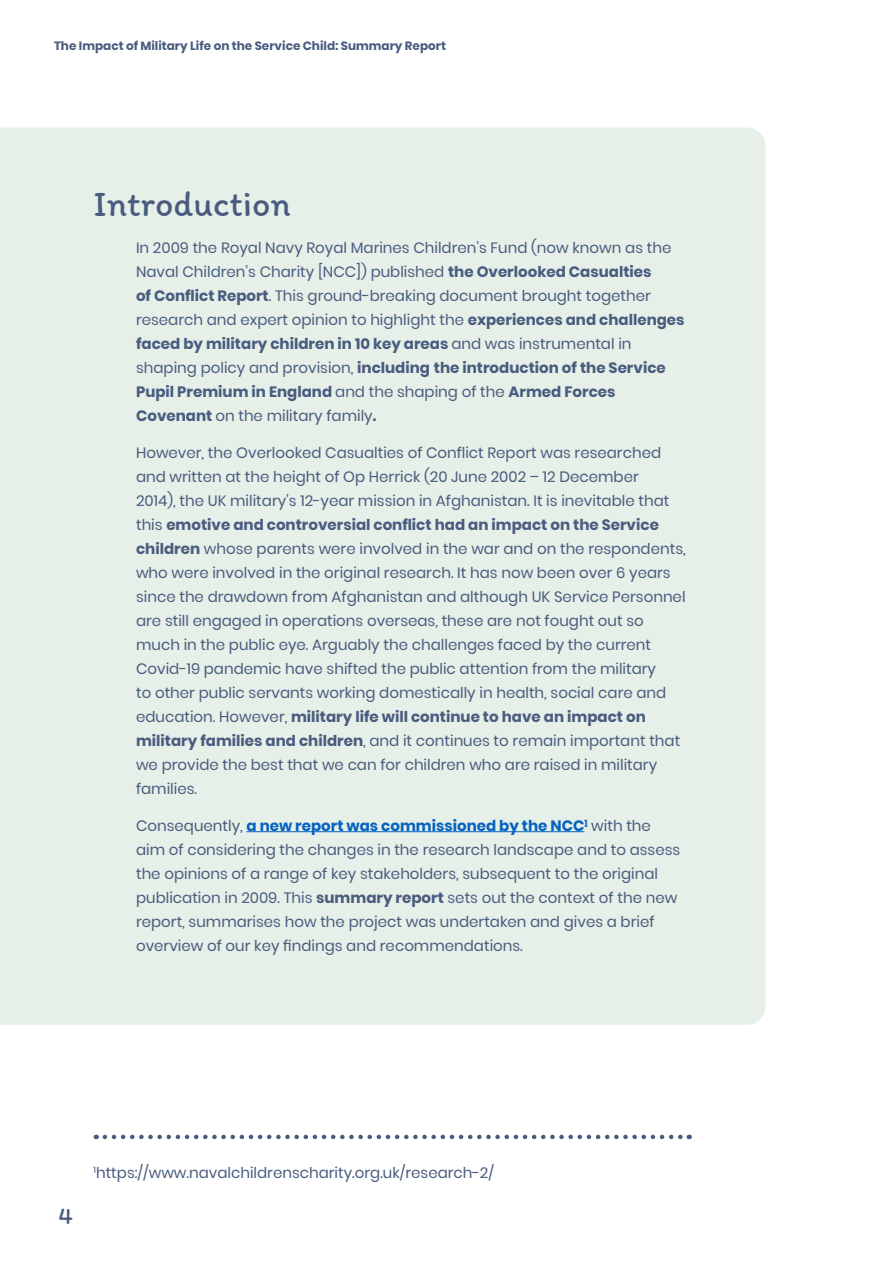
<style>
.page{position:relative;width:893px;height:1263px;background:#fff}
.page>*{position:absolute;margin:0;border:0;box-sizing:border-box;transform-origin:0 0}
.t1{font:36px "Itim";color:#495c7f}
.t2{font:24px "Itim";color:#495c7f}
.t3{font:15px/24px "Poppins";color:#495c7f}
.t4{font:700 12px "Poppins";color:#495c7f}
.s1{font-weight:700}
.s2{font-weight:700;color:#0563c1}
</style>
<div class="page">
<div style="left:0;top:128px;width:765px;height:897px;background:#e6efe8"></div>
<hr style="left:246px;top:831px;width:338px;height:1px;background:#0563c1">
<svg style="left:105px;top:1135px;width:585px;height:4px"></svg>
<p class="t4" style="left:54px;top:39px;width:393px">The Impact of Military Life on the Service Child: Summary Report</p>
<h1 class="t1" style="left:94px;top:181px;width:199px">Introduction</h1>
<p class="t3" style="left:136px;top:236px;width:550px">In 2009 the Royal Navy Royal Marines Children’s Fund (now known as the Naval Children’s Charity [NCC]) published <span class="s1">the Overlooked Casualties<br>of Conflict Report</span>. This ground-breaking document brought together research and expert opinion to highlight the <span class="s1">experiences and challenges faced by military children in 10 key areas</span> and was instrumental in shaping policy and provision, <span class="s1">including the introduction of the Service Pupil Premium in England</span> and the shaping of the <span class="s1">Armed Forces Covenant</span> on the military family<span class="s1">.</span></p>
<p class="t3" style="left:136px;top:441px;width:551px">However, the Overlooked Casualties of Conflict Report was researched and written at the height of Op Herrick (20 June 2002 – 12 December<br>2014), the UK military’s 12-year mission in Afghanistan. It is inevitable that this <span class="s1">emotive and controversial conflict had an impact on the Service children</span> whose parents were involved in the war and on the respondents, who were involved in the original research. It has now been over 6 years since the drawdown from Afghanistan and although UK Service Personnel are still engaged in operations overseas, these are not fought out so much in the public eye. Arguably the challenges faced by the current Covid-19 pandemic have shifted the public attention from the military<br>to other public servants working domestically in health, social care and education. However, <span class="s1">military life will continue to have an impact on military families and children</span>, and it continues to remain important that we provide the best that we can for children who are raised in military families.</p>
<p class="t3" style="left:136px;top:813px;width:546px">Consequently, <span class="s2">a new report was commissioned by the NCC</span><sup>1</sup> with the aim of considering the changes in the research landscape and to assess the opinions of a range of key stakeholders, subsequent to the original publication in 2009. This <span class="s1">summary report</span> sets out the context of the new report, summarises how the project was undertaken and gives a brief overview of our key findings and recommendations.</p>
<h2 class="t2" style="left:59px;top:1200px;width:16px">4</h2>
<p class="t3" style="left:94px;top:1161px;width:402px"><sup>1</sup>https://www.navalchildrenscharity.org.uk/research-2/</p>
</div>
